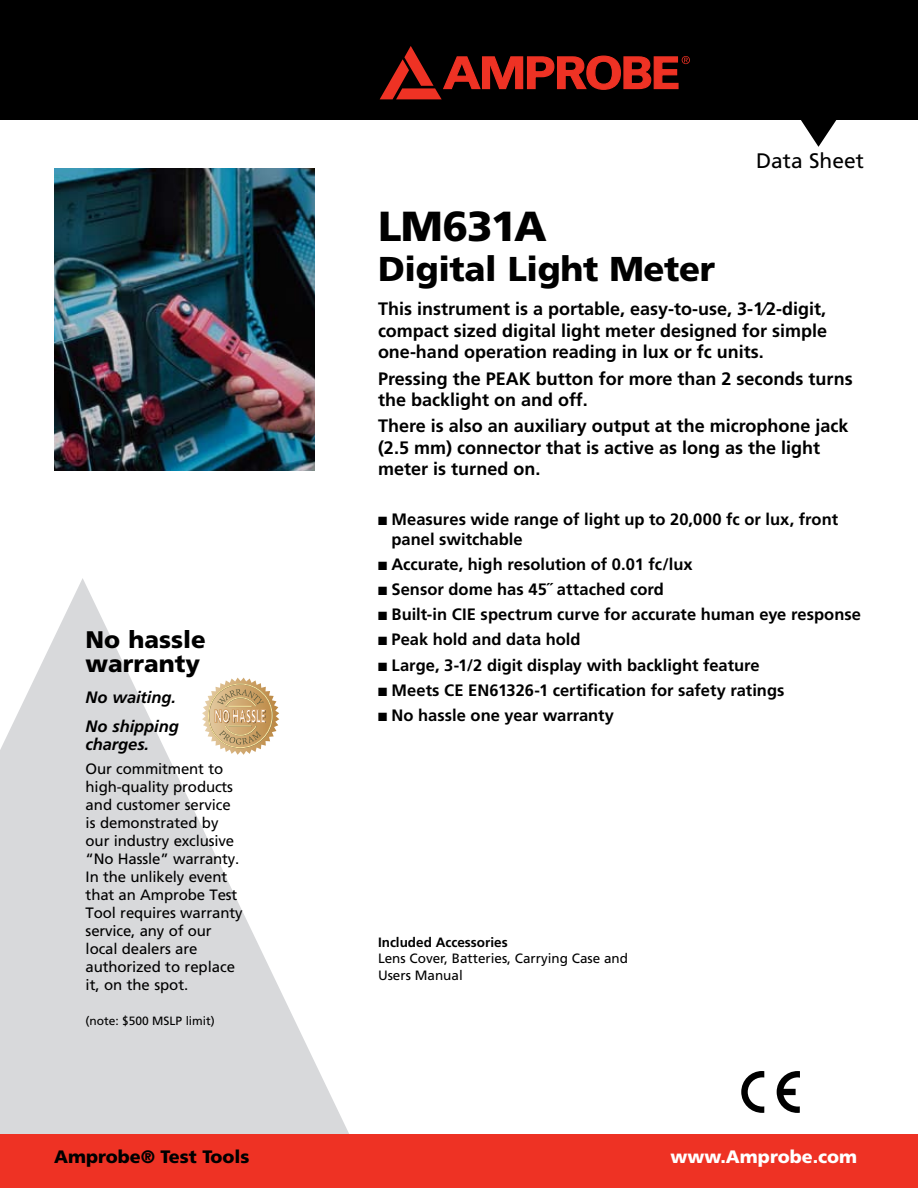
<style>
.page{position:relative;width:918px;height:1188px;background:#fff}
.page>*{position:absolute;margin:0;border:0;box-sizing:border-box;transform-origin:0 0}
.t1{font:900 42px "Frutiger";letter-spacing:-.025em;color:#000}
.t2{font:900 34.5px "Frutiger";letter-spacing:-.01em;color:#000}
.t3{font:900 24px/24px "Frutiger";color:#000}
.t4{font:21px "Frutiger";color:#000}
.t5{font:700 18px/21.6px "Frutiger";color:#000}
.t6{font:900 18px "Frutiger";color:#000}
.t7{font:900 18px "Frutiger";color:#fff}
.t8{font:700 16.5px/19.8px "Frutiger";color:#000}
.t9{font:italic 700 16.5px/28.5px "Frutiger";letter-spacing:-.005em;color:#000}
.t10{font:15px/18px "Frutiger";letter-spacing:-.01em;color:#000}
.t11{font:13.5px/16.2px "Frutiger";color:#000}
.t12{font:700 13.5px "Frutiger";color:#000}
.t13{font:12px "Frutiger";letter-spacing:-.005em;color:#000}
</style>
<div class="page">
<svg style="left:0;top:578px;width:349px;height:556px;fill:#d8d9db"></svg>
<div style="left:0;top:0;width:918px;height:120px;background:#000"></div>
<div style="left:0;top:1134px;width:918px;height:54px;background:#ee3224"></div>
<svg style="left:380px;top:46px;width:310px;height:53px"></svg>
<svg style="left:801px;top:120px;width:36px;height:27px"></svg>
<svg style="left:202px;top:678px;width:77px;height:77px"></svg>
<svg style="left:777px;top:1071px;width:23px;height:42px"></svg>
<svg style="left:741px;top:1071px;width:23px;height:42px"></svg>
<img style="left:54px;top:168px;width:261px;height:303px">
<h1 class="t1" style="left:378px;top:201px;width:171px">LM631A</h1>
<h2 class="t2" style="left:378px;top:249px;width:339px">Digital Light Meter</h2>
<p class="t4" style="left:756px;top:148px;width:109px">Data Sheet</p>
<h3 class="t3" style="left:86px;top:627px;width:122px">No hassle warranty</h3>
<p class="t9" style="left:86px;top:683px;width:95px">No waiting.<br>No shipping</p>
<p class="t9" style="left:86px;top:730px;width:65px">charges.</p>
<p class="t10" style="left:86px;top:760px;width:158px">Our commitment to high-quality products and customer service is demonstrated by our industry exclusive “No Hassle” warranty.<br>In the unlikely event that an Amprobe Test<br>Tool requires warranty service, any of our local dealers are authorized to replace it, on the spot.</p>
<p class="t13" style="left:86px;top:1014px;width:131px">(note: $500 MSLP limit)</p>
<p class="t5" style="left:378px;top:298px;width:451px;text-align:justify">This instrument is a portable, easy-to-use, 3-1⁄2-digit, compact sized digital light meter designed for simple one-hand operation reading in lux or fc units.</p>
<p class="t5" style="left:378px;top:367px;width:476px">Pressing the PEAK button for more than 2 seconds turns the backlight on and off.</p>
<p class="t5" style="left:378px;top:415px;width:472px">There is also an auxiliary output at the microphone jack (2.5 mm) connector that is active as long as the light meter is turned on.</p>
<p class="t8" style="left:392px;top:509px;width:448px;text-indent:-13px">■ Measures wide range of light up to 20,000 fc or lux, front panel switchable</p>
<p class="t8" style="left:378px;top:554px;width:316px">■ Accurate, high resolution of 0.01 fc/lux</p>
<p class="t8" style="left:378px;top:579px;width:288px">■ Sensor dome has 45˝ attached cord</p>
<p class="t8" style="left:378px;top:604px;width:485px">■ Built-in CIE spectrum curve for accurate human eye response</p>
<p class="t8" style="left:378px;top:630px;width:204px">■ Peak hold and data hold</p>
<p class="t8" style="left:378px;top:655px;width:383px">■ Large, 3-1/2 digit display with backlight feature</p>
<p class="t8" style="left:378px;top:680px;width:408px">■ Meets CE EN61326-1 certification for safety ratings</p>
<p class="t8" style="left:378px;top:705px;width:238px">■ No hassle one year warranty</p>
<p class="t12" style="left:378px;top:934px;width:131px">Included Accessories</p>
<p class="t11" style="left:378px;top:950px;width:252px">Lens Cover, Batteries, Carrying Case and<br>Users Manual</p>
<p class="t6" style="left:54px;top:1146px;width:197px">Amprobe® Test Tools</p>
<p class="t7" style="left:670px;top:1146px;width:188px">www.Amprobe.com</p>
</div>
